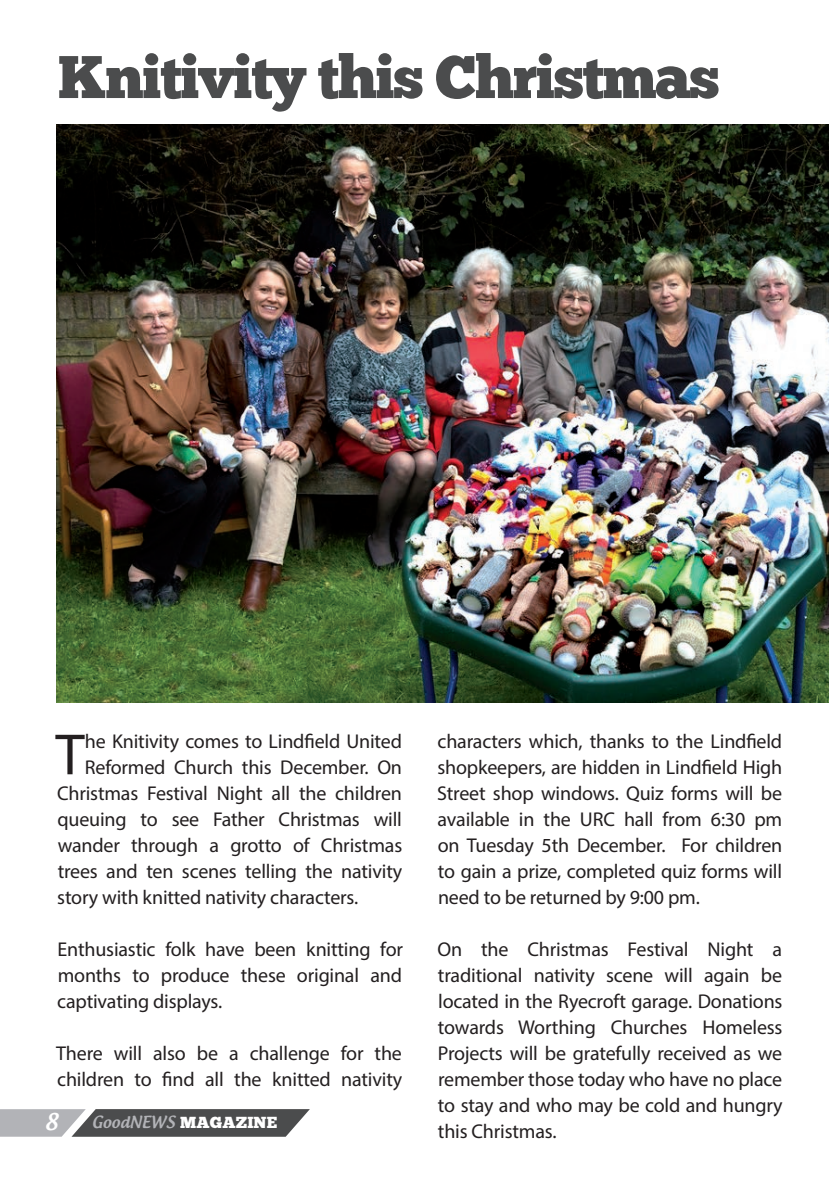
<style>
.page{position:relative;width:840px;height:1191px;background:#fff}
.page>*{position:absolute;margin:0;border:0;box-sizing:border-box;transform-origin:0 0}
.t1{font:60px "Chunk Five";letter-spacing:-.03em;color:#4b4c4d}
.t2{font:58.6px "Myriad Pro";color:#231f20}
.t3{font:500 22px "Androgyne";color:#fff}
.t4{font:20px/26px "Myriad Pro";letter-spacing:-.01em;color:#231f20;text-align:justify}
.t5{font:500 16px "Androgyne";letter-spacing:.01em;color:#b2b3b7}
.s1{font-family:"Chunk Five";font-weight:400;color:#fff}
</style>
<div class="page">
<svg style="left:0;top:1109px;width:310px;height:27px;background:#707173"></svg>
<img style="left:57px;top:124px;width:771px;height:578px">
<h1 class="t1" style="left:58px;top:41px;width:663px">Knitivity this Christmas</h1>
<h2 class="t2" style="left:55px;top:718px;width:31px">T</h2>
<p class="t4" style="left:85px;top:728px;width:318px">he Knitivity comes to Lindfield United</p>
<p class="t4" style="left:85px;top:754px;width:318px">Reformed Church this December. On</p>
<p class="t4" style="left:57px;top:780px;width:346px">Christmas Festival Night all the children</p>
<p class="t4" style="left:58px;top:806px;width:346px">queuing to see Father Christmas will</p>
<p class="t4" style="left:58px;top:832px;width:346px">wander through a grotto of Christmas</p>
<p class="t4" style="left:58px;top:858px;width:346px">trees and ten scenes telling the nativity</p>
<p class="t4" style="left:57px;top:884px;width:302px">story with knitted nativity characters.</p>
<p class="t4" style="left:57px;top:936px;width:347px">Enthusiastic folk have been knitting for months to produce these original and captivating displays.</p>
<p class="t4" style="left:56px;top:1040px;width:347px">There will also be a challenge for the children to find all the knitted nativity</p>
<p class="t3" style="left:45px;top:1107px;width:15px">8</p>
<p class="t5" style="left:92px;top:1112px;width:186px">GoodNEWS <span class="s1">MAGAZINE</span></p>
<p class="t4" style="left:437px;top:728px;width:346px">characters which, thanks to the Lindfield shopkeepers, are hidden in Lindfield High Street shop windows. Quiz forms will be available in the URC hall from 6:30 pm on Tuesday 5th December. For children to gain a prize, completed quiz forms will need to be returned by 9:00 pm.</p>
<p class="t4" style="left:437px;top:936px;width:346px">On the Christmas Festival Night a traditional nativity scene will again be located in the Ryecroft garage. Donations towards Worthing Churches Homeless Projects will be gratefully received as we remember those today who have no place to stay and who may be cold and hungry this Christmas.</p>
</div>
